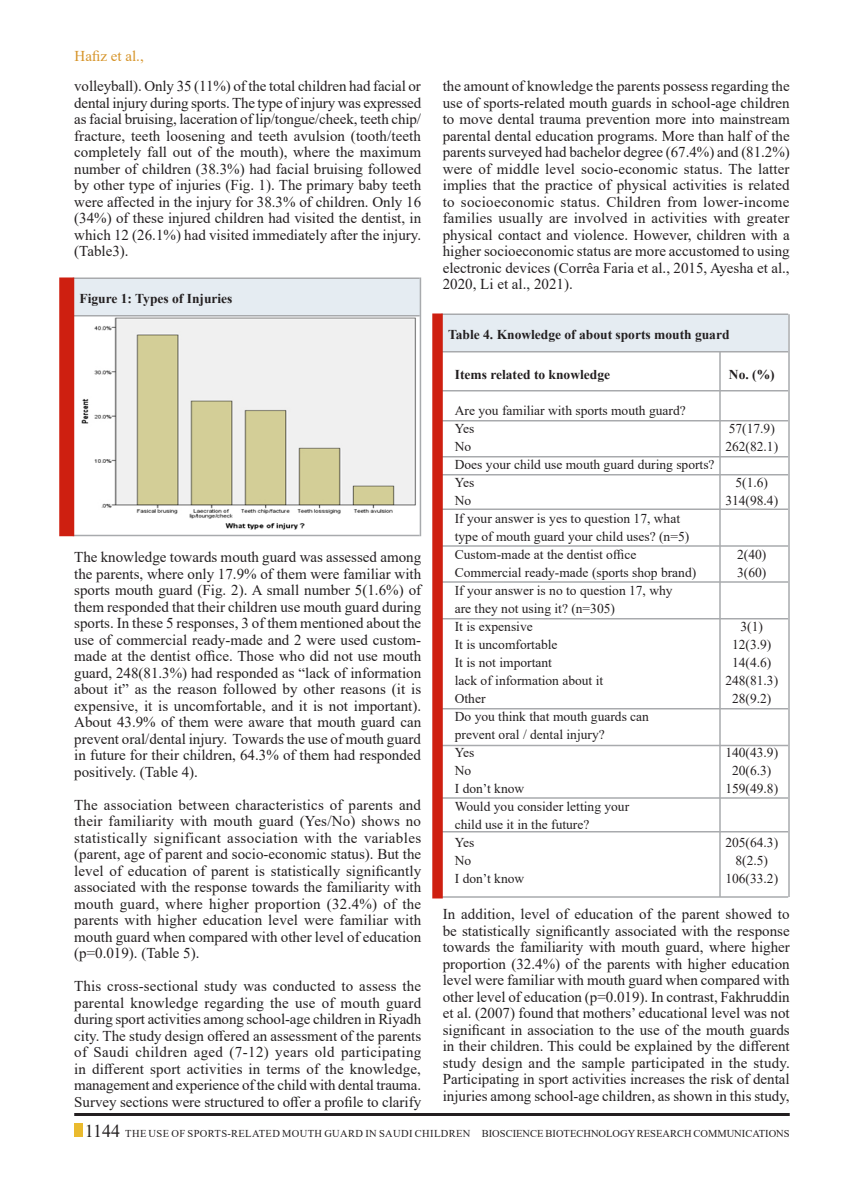
<style>
.page{position:relative;width:864px;height:1188px;background:#fff}
.page>*{position:absolute;margin:0;border:0;box-sizing:border-box;transform-origin:0 0}
.Body_text{font:15px/16.5px "Times New Roman";color:#231f20;text-align:justify}
.Body_text-2{font:15px "Times New Roman";color:#d69429}
.Body_text-3{font:13.5px "Times New Roman";color:#231f20}
.Body_text-4{font:700 13.5px "Times New Roman";color:#231f20}
.t1{font:10.5px "Times New Roman";color:#231f20}
.s1{font-size:18px}
</style>
<div class="page">
<div style="left:74px;top:1124px;width:9px;height:13px;background:#eaba2e"></div>
<hr style="left:74px;top:1113px;width:716px;height:3px;background:#231f20">
<img style="left:74px;top:316px;width:346px;height:219px">
<div style="left:73px;top:278px;width:347px;height:38px;background:#e5ecf2"></div>
<hr style="left:73px;top:278px;width:347px;height:1px;background:#a8aaad">
<hr style="left:73px;top:315px;width:347px;height:1px;background:#a8aaad">
<hr style="left:73px;top:535px;width:347px;height:1px;background:#a8aaad">
<hr style="left:420px;top:277px;width:1px;height:259px;background:#a8aaad">
<div style="left:59px;top:277px;width:15px;height:259px;background:#ce1f10"></div>
<div style="left:441px;top:314px;width:347px;height:38px;background:#e5ecf2"></div>
<hr style="left:441px;top:314px;width:347px;height:1px;background:#a8aaad">
<hr style="left:441px;top:351px;width:347px;height:1px;background:#a8aaad">
<hr style="left:441px;top:420px;width:347px;height:2px;background:#a8aaad">
<hr style="left:441px;top:456px;width:347px;height:2px;background:#a8aaad">
<hr style="left:441px;top:508px;width:347px;height:2px;background:#a8aaad">
<hr style="left:441px;top:581px;width:347px;height:2px;background:#a8aaad">
<hr style="left:441px;top:708px;width:347px;height:2px;background:#a8aaad">
<hr style="left:441px;top:797px;width:347px;height:2px;background:#a8aaad">
<hr style="left:441px;top:896px;width:347px;height:2px;background:#a8aaad">
<hr style="left:441px;top:831px;width:347px;height:1px;background:#a8aaad">
<hr style="left:441px;top:745px;width:347px;height:1px;background:#a8aaad">
<hr style="left:441px;top:618px;width:347px;height:2px;background:#a8aaad">
<hr style="left:441px;top:545px;width:347px;height:2px;background:#a8aaad">
<hr style="left:441px;top:474px;width:347px;height:2px;background:#a8aaad">
<hr style="left:441px;top:390px;width:347px;height:2px;background:#a8aaad">
<hr style="left:719px;top:351px;width:2px;height:546px;background:#a8aaad">
<hr style="left:788px;top:314px;width:2px;height:583px;background:#a8aaad">
<div style="left:432px;top:313px;width:11px;height:585px;background:#ce1f10"></div>
<p class="Body_text-2" style="left:75px;top:45px;width:71px">Hafiz et al.,</p>
<p class="Body_text" style="left:74px;top:78px;width:349px">volleyball). Only 35 (11%) of the total children had facial or dental injury during sports. The type of injury was expressed as facial bruising, laceration of lip/tongue/cheek, teeth chip/ fracture, teeth loosening and teeth avulsion (tooth/teeth completely fall out of the mouth), where the maximum number of children (38.3%) had facial bruising followed by other type of injuries (Fig. 1). The primary baby teeth were affected in the injury for 38.3% of children. Only 16 (34%) of these injured children had visited the dentist, in which 12 (26.1%) had visited immediately after the injury. (Table3).</p>
<p class="Body_text-4" style="left:80px;top:289px;width:155px">Figure 1: Types of Injuries</p>
<p class="Body_text" style="left:74px;top:549px;width:350px">The knowledge towards mouth guard was assessed among the parents, where only 17.9% of them were familiar with sports mouth guard (Fig. 2). A small number 5(1.6%) of them responded that their children use mouth guard during sports. In these 5 responses, 3 of them mentioned about the use of commercial ready-made and 2 were used custom&shy;made at the dentist office. Those who did not use mouth guard, 248(81.3%) had responded as “lack of information about it” as the reason followed by other reasons (it is expensive, it is uncomfortable, and it is not important).<br>About 43.9% of them were aware that mouth guard can prevent oral/dental injury. Towards the use of mouth guard in future for their children, 64.3% of them had responded positively. (Table 4).</p>
<p class="Body_text" style="left:74px;top:796px;width:349px">The association between characteristics of parents and their familiarity with mouth guard (Yes/No) shows no statistically significant association with the variables (parent, age of parent and socio-economic status). But the level of education of parent is statistically significantly associated with the response towards the familiarity with mouth guard, where higher proportion (32.4%) of the parents with higher education level were familiar with mouth guard when compared with other level of education (p=0.019). (Table 5).</p>
<p class="Body_text" style="left:74px;top:978px;width:349px">This cross-sectional study was conducted to assess the parental knowledge regarding the use of mouth guard during sport activities among school-age children in Riyadh city. The study design offered an assessment of the parents of Saudi children aged (7-12) years old participating in different sport activities in terms of the knowledge, management and experience of the child with dental trauma.<br>Survey sections were structured to offer a profile to clarify</p>
<p class="Body_text" style="left:443px;top:78px;width:349px">the amount of knowledge the parents possess regarding the use of sports-related mouth guards in school-age children to move dental trauma prevention more into mainstream parental dental education programs. More than half of the parents surveyed had bachelor degree (67.4%) and (81.2%) were of middle level socio-economic status. The latter implies that the practice of physical activities is related to socioeconomic status. Children from lower-income families usually are involved in activities with greater physical contact and violence. However, children with a higher socioeconomic status are more accustomed to using electronic devices (Corrêa Faria et al., 2015, Ayesha et al., 2020, Li et al., 2021).</p>
<p class="Body_text-4" style="left:448px;top:325px;width:283px">Table 4. Knowledge of about sports mouth guard</p>
<p class="Body_text-4" style="left:455px;top:365px;width:157px">Items related to knowledge</p>
<p class="Body_text-4" style="left:729px;top:365px;width:47px">No. (%)</p>
<p class="Body_text-3" style="left:455px;top:401px;width:232px">Are you familiar with sports mouth guard?</p>
<p class="Body_text-3" style="left:455px;top:419px;width:21px">Yes</p>
<p class="Body_text-3" style="left:729px;top:419px;width:48px">57(17.9)</p>
<p class="Body_text-3" style="left:455px;top:437px;width:18px">No</p>
<p class="Body_text-3" style="left:725px;top:437px;width:54px">262(82.1)</p>
<p class="Body_text-3" style="left:455px;top:455px;width:261px">Does your child use mouth guard during sports?</p>
<p class="Body_text-3" style="left:455px;top:473px;width:21px">Yes</p>
<p class="Body_text-3" style="left:735px;top:473px;width:34px">5(1.6)</p>
<p class="Body_text-3" style="left:455px;top:491px;width:18px">No</p>
<p class="Body_text-3" style="left:725px;top:491px;width:54px">314(98.4)</p>
<p class="Body_text-3" style="left:455px;top:509px;width:227px">If your answer is yes to question 17, what</p>
<p class="Body_text-3" style="left:455px;top:527px;width:236px">type of mouth guard your child uses? (n=5)</p>
<p class="Body_text-3" style="left:455px;top:545px;width:183px">Custom-made at the dentist office</p>
<p class="Body_text-3" style="left:737px;top:545px;width:31px">2(40)</p>
<p class="Body_text-3" style="left:455px;top:563px;width:243px">Commercial ready-made (sports shop brand)</p>
<p class="Body_text-3" style="left:737px;top:563px;width:31px">3(60)</p>
<p class="Body_text-3" style="left:455px;top:581px;width:219px">If your answer is no to question 17, why</p>
<p class="Body_text-3" style="left:455px;top:599px;width:162px">are they not using it? (n=305)</p>
<p class="Body_text-3" style="left:455px;top:617px;width:79px">It is expensive</p>
<p class="Body_text-3" style="left:741px;top:617px;width:24px">3(1)</p>
<p class="Body_text-3" style="left:455px;top:635px;width:104px">It is uncomfortable</p>
<p class="Body_text-3" style="left:732px;top:635px;width:41px">12(3.9)</p>
<p class="Body_text-3" style="left:455px;top:653px;width:99px">It is not important</p>
<p class="Body_text-3" style="left:732px;top:653px;width:41px">14(4.6)</p>
<p class="Body_text-3" style="left:455px;top:671px;width:150px">lack of information about it</p>
<p class="Body_text-3" style="left:725px;top:671px;width:54px">248(81.3)</p>
<p class="Body_text-3" style="left:455px;top:689px;width:32px">Other</p>
<p class="Body_text-3" style="left:732px;top:689px;width:41px">28(9.2)</p>
<p class="Body_text-3" style="left:455px;top:707px;width:196px">Do you think that mouth guards can</p>
<p class="Body_text-3" style="left:455px;top:725px;width:151px">prevent oral / dental injury?</p>
<p class="Body_text-3" style="left:455px;top:743px;width:21px">Yes</p>
<p class="Body_text-3" style="left:725px;top:743px;width:54px">140(43.9)</p>
<p class="Body_text-3" style="left:455px;top:761px;width:18px">No</p>
<p class="Body_text-3" style="left:732px;top:761px;width:41px">20(6.3)</p>
<p class="Body_text-3" style="left:455px;top:779px;width:71px">I don’t know</p>
<p class="Body_text-3" style="left:725px;top:779px;width:54px">159(49.8)</p>
<p class="Body_text-3" style="left:455px;top:797px;width:176px">Would you consider letting your</p>
<p class="Body_text-3" style="left:455px;top:815px;width:136px">child use it in the future?</p>
<p class="Body_text-3" style="left:455px;top:833px;width:21px">Yes</p>
<p class="Body_text-3" style="left:725px;top:833px;width:54px">205(64.3)</p>
<p class="Body_text-3" style="left:455px;top:851px;width:18px">No</p>
<p class="Body_text-3" style="left:735px;top:851px;width:34px">8(2.5)</p>
<p class="Body_text-3" style="left:455px;top:869px;width:71px">I don’t know</p>
<p class="Body_text-3" style="left:725px;top:869px;width:54px">106(33.2)</p>
<p class="Body_text" style="left:443px;top:906px;width:349px">In addition, level of education of the parent showed to be statistically significantly associated with the response towards the familiarity with mouth guard, where higher proportion (32.4%) of the parents with higher education level were familiar with mouth guard when compared with other level of education (p=0.019). In contrast, Fakhruddin et al. (2007) found that mothers’ educational level was not significant in association to the use of the mouth guards in their children. This could be explained by the different study design and the sample participated in the study.<br>Participating in sport activities increases the risk of dental injuries among school-age children, as shown in this study,</p>
<p class="t1" style="left:85px;top:1126px;width:117px"><span class="s1">1144</span> The Use of Sports</p>
<p class="t1" style="left:227px;top:1126px;width:19px">-Related</p>
<p class="t1" style="left:282px;top:1126px;width:19px">Mouth</p>
<p class="t1" style="left:324px;top:1126px;width:9px">guard</p>
<p class="t1" style="left:365px;top:1126px;width:28px">in Saudi</p>
<p class="t1" style="left:415px;top:1126px;width:16px">Children</p>
<p class="t1" style="left:482px;top:1126px;width:309px">BIOSCIENCE BIOTECHNOLOGY RESEARCH COMMUNICATIONS</p>
</div>
